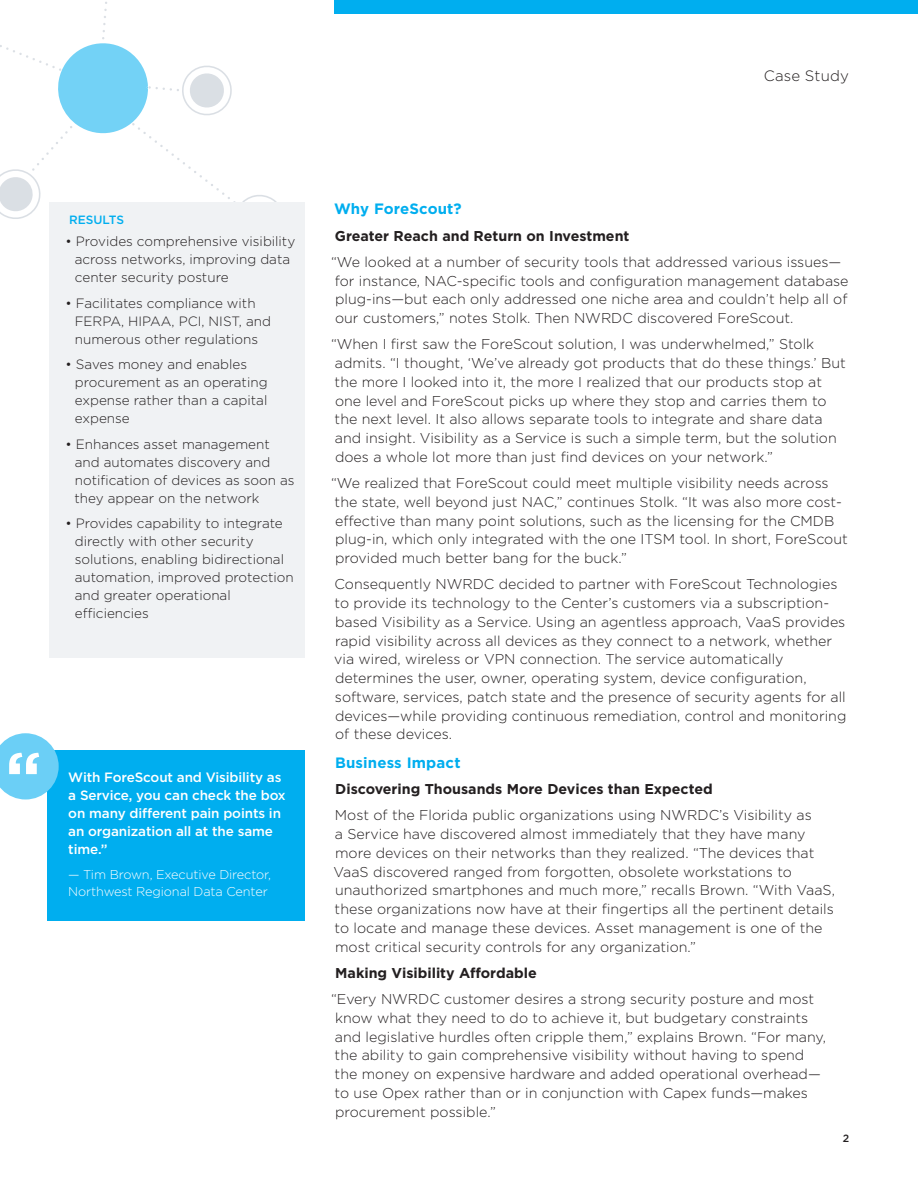
<style>
.page{position:relative;width:918px;height:1188px;background:#fff}
.page>*{position:absolute;margin:0;border:0;box-sizing:border-box;transform-origin:0 0}
.Contact_Info{font:700 66.45px "Gotham";color:#fff}
.Body_Copy{font:700 15px "Gotham";letter-spacing:.01em;color:#00aeef}
.t1{font:300 15px "Gotham";letter-spacing:.01em;color:#231f20}
.Body_Copy-2{font:300 14.25px/18.8px "Gotham";color:#231f20}
.Body_Subheadline{font:700 14.25px "Gotham";color:#231f20}
.Sidebar_Bullets{font:300 13.5px/18px "Gotham";color:#231f20}
.t2{font:500 13.5px/18px "Gotham";letter-spacing:-.01em;color:#fff}
.Quote_attribution{font:300 12.75px/17.2px "Gotham";letter-spacing:-.01em;color:#fff}
.Sidebar_Header{font:500 12px "Gotham";color:#00aeef}
.t3{font:500 10.5px "Gotham";color:#231f20}
</style>
<div class="page">
<svg style="left:0;top:2px;width:277px;height:246px"></svg>
<div style="left:335px;top:0;width:583px;height:14px;background:#00aeef"></div>
<div style="left:50px;top:202px;width:255px;height:456px;background:#f0f2f4"></div>
<div style="left:47px;top:750px;width:258px;height:170px;background:#00aeef"></div>
<svg style="left:0;top:733px;width:59px;height:67px"></svg>
<p class="t1" style="left:764px;top:66px;width:87px">Case Study</p>
<p class="Sidebar_Header" style="left:69px;top:212px;width:56px">RESULTS</p>
<p class="Sidebar_Bullets" style="left:75px;top:232px;width:222px;text-indent:-9px">• Provides comprehensive visibility across networks, improving data center security posture</p>
<p class="Sidebar_Bullets" style="left:75px;top:294px;width:198px;text-indent:-9px">• Facilitates compliance with<br>FERPA, HIPAA, PCI, NIST, and numerous other regulations</p>
<p class="Sidebar_Bullets" style="left:75px;top:355px;width:194px;text-indent:-9px">• Saves money and enables procurement as an operating expense rather than a capital expense</p>
<p class="Sidebar_Bullets" style="left:75px;top:435px;width:222px;text-indent:-9px">• Enhances asset management and automates discovery and notification of devices as soon as they appear on the network</p>
<p class="Sidebar_Bullets" style="left:75px;top:514px;width:220px;text-indent:-9px">• Provides capability to integrate directly with other security solutions, enabling bidirectional automation, improved protection and greater operational efficiencies</p>
<p class="Contact_Info" style="left:5px;top:732px;width:37px">“</p>
<p class="t2" style="left:68px;top:768px;width:219px">With ForeScout and Visibility as a Service, you can check the box on many different pain points in an organization all at the same time.”</p>
<p class="Quote_attribution" style="left:68px;top:865px;width:204px">— Tim Brown, Executive Director,<br>Northwest Regional Data Center</p>
<p class="Body_Copy" style="left:334px;top:199px;width:129px">Why ForeScout?</p>
<p class="Body_Subheadline" style="left:335px;top:226px;width:296px">Greater Reach and Return on Investment</p>
<p class="Body_Copy-2" style="left:331px;top:252px;width:519px">“We looked at a number of security tools that addressed various issues— for instance, NAC-specific tools and configuration management database plug-ins—but each only addressed one niche area and couldn’t help all of our customers,” notes Stolk. Then NWRDC discovered ForeScout.</p>
<p class="Body_Copy-2" style="left:331px;top:335px;width:516px">“When I first saw the ForeScout solution, I was underwhelmed,” Stolk admits. “I thought, ‘We’ve already got products that do these things.’ But the more I looked into it, the more I realized that our products stop at one level and ForeScout picks up where they stop and carries them to the next level. It also allows separate tools to integrate and share data and insight. Visibility as a Service is such a simple term, but the solution does a whole lot more than just find devices on your network.”</p>
<p class="Body_Copy-2" style="left:331px;top:473px;width:518px">“We realized that ForeScout could meet multiple visibility needs across the state, well beyond just NAC,” continues Stolk. “It was also more cost&shy;effective than many point solutions, such as the licensing for the CMDB plug-in, which only integrated with the one ITSM tool. In short, ForeScout provided much better bang for the buck.”</p>
<p class="Body_Copy-2" style="left:334px;top:575px;width:514px">Consequently NWRDC decided to partner with ForeScout Technologies to provide its technology to the Center’s customers via a subscription&shy;based Visibility as a Service. Using an agentless approach, VaaS provides rapid visibility across all devices as they connect to a network, whether via wired, wireless or VPN connection. The service automatically determines the user, owner, operating system, device configuration, software, services, patch state and the presence of security agents for all devices—while providing continuous remediation, control and monitoring of these devices.</p>
<p class="Body_Copy" style="left:335px;top:753px;width:127px">Business Impact</p>
<p class="Body_Subheadline" style="left:335px;top:780px;width:379px">Discovering Thousands More Devices than Expected</p>
<p class="Body_Copy-2" style="left:334px;top:806px;width:503px">Most of the Florida public organizations using NWRDC’s Visibility as<br>a Service have discovered almost immediately that they have many more devices on their networks than they realized. “The devices that VaaS discovered ranged from forgotten, obsolete workstations to unauthorized smartphones and much more,” recalls Brown. “With VaaS, these organizations now have at their fingertips all the pertinent details to locate and manage these devices. Asset management is one of the most critical security controls for any organization.”</p>
<p class="Body_Subheadline" style="left:335px;top:964px;width:203px">Making Visibility Affordable</p>
<p class="Body_Copy-2" style="left:331px;top:989px;width:496px">“Every NWRDC customer desires a strong security posture and most know what they need to do to achieve it, but budgetary constraints and legislative hurdles often cripple them,” explains Brown. “For many, the ability to gain comprehensive visibility without having to spend the money on expensive hardware and added operational overhead— to use Opex rather than or in conjunction with Capex funds—makes procurement possible.”</p>
<p class="t3" style="left:843px;top:1131px;width:8px">2</p>
</div>
